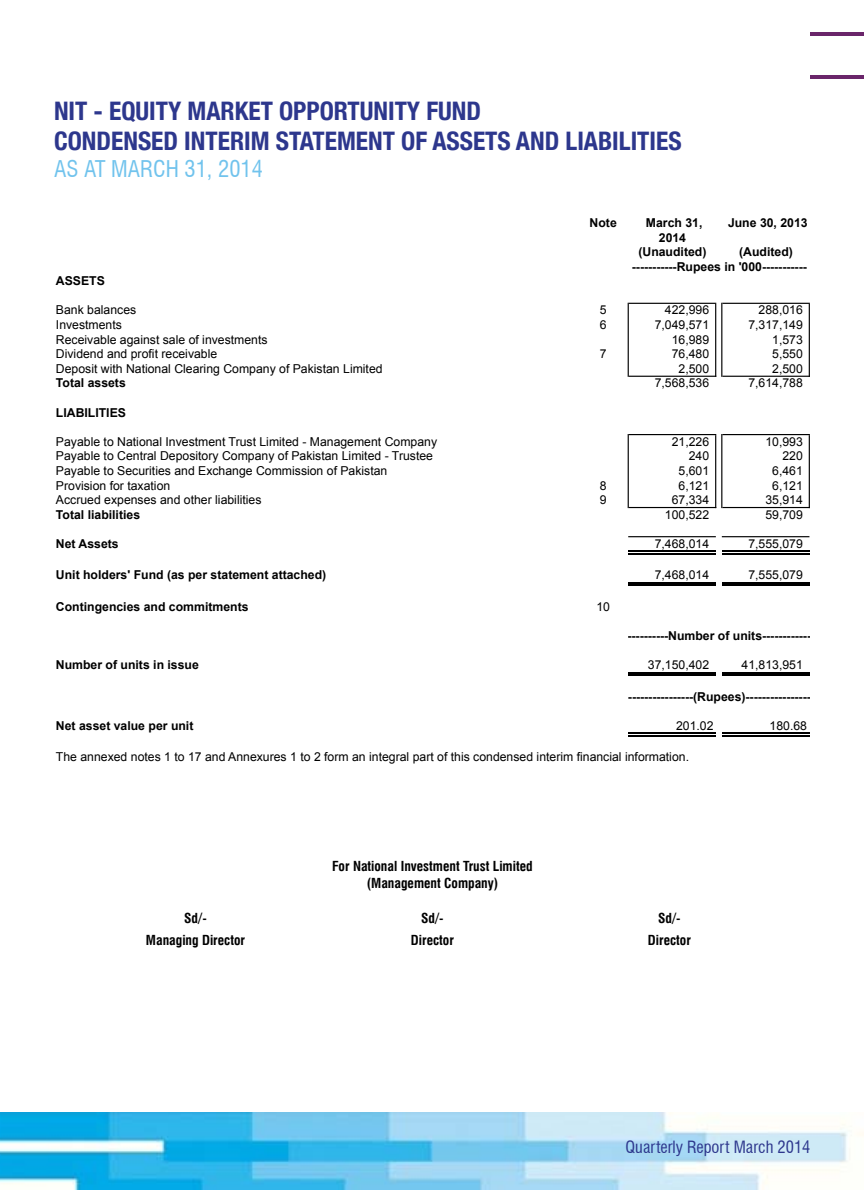
<style>
.page{position:relative;width:864px;height:1190px;background:#fff}
.page>*{position:absolute;margin:0;border:0;box-sizing:border-box;transform-origin:0 0}
.t1{font:700 condensed 25.5px/30.6px "Helvetica Neue";color:#2d378d}
.t2{font:condensed 22.5px "Swiss 721 BT";color:#71c3ed}
.t3{font:condensed 16.5px "Swiss 721 BT";color:#2d378d}
.t4{font:700 condensed 13.5px/16.2px "Swiss 721 BT";color:#000;text-align:center}
.t5{font:12.3px "Arial";color:#000}
.t6{font:700 12.3px/14.5px "Arial";color:#000;text-align:center}
</style>
<div class="page">
<img style="left:0;top:1112px;width:864px;height:77px">
<hr style="left:810px;top:76px;width:54px;height:3px;background:#6a256a">
<hr style="left:810px;top:32px;width:54px;height:4px;background:#6a256a">
<hr style="left:629px;top:303px;width:87px;height:1px;background:#000">
<hr style="left:629px;top:375px;width:87px;height:2px;background:#000">
<hr style="left:628px;top:303px;width:1px;height:74px;background:#000">
<hr style="left:715px;top:304px;width:1px;height:73px;background:#000">
<hr style="left:629px;top:434px;width:87px;height:1px;background:#000">
<hr style="left:721px;top:303px;width:1px;height:74px;background:#000">
<hr style="left:809px;top:304px;width:1px;height:73px;background:#000">
<hr style="left:629px;top:507px;width:87px;height:1px;background:#000">
<hr style="left:628px;top:536px;width:88px;height:1px;background:#000">
<hr style="left:628px;top:550px;width:88px;height:2px;background:#000">
<hr style="left:628px;top:553px;width:88px;height:1px;background:#000">
<hr style="left:628px;top:582px;width:88px;height:1px;background:#000">
<hr style="left:628px;top:584px;width:88px;height:1px;background:#000">
<hr style="left:628px;top:672px;width:88px;height:1px;background:#000">
<hr style="left:628px;top:674px;width:88px;height:1px;background:#000">
<hr style="left:628px;top:732px;width:88px;height:2px;background:#000">
<hr style="left:628px;top:735px;width:88px;height:1px;background:#000">
<hr style="left:628px;top:434px;width:1px;height:74px;background:#000">
<hr style="left:715px;top:435px;width:1px;height:73px;background:#000">
<hr style="left:721px;top:434px;width:1px;height:74px;background:#000">
<hr style="left:809px;top:435px;width:1px;height:73px;background:#000">
<hr style="left:722px;top:303px;width:88px;height:1px;background:#000">
<hr style="left:722px;top:375px;width:88px;height:2px;background:#000">
<hr style="left:722px;top:434px;width:88px;height:1px;background:#000">
<hr style="left:722px;top:507px;width:88px;height:1px;background:#000">
<hr style="left:722px;top:536px;width:87px;height:1px;background:#000">
<hr style="left:722px;top:550px;width:87px;height:2px;background:#000">
<hr style="left:722px;top:553px;width:87px;height:1px;background:#000">
<hr style="left:722px;top:582px;width:87px;height:1px;background:#000">
<hr style="left:722px;top:584px;width:87px;height:1px;background:#000">
<hr style="left:722px;top:672px;width:87px;height:1px;background:#000">
<hr style="left:722px;top:674px;width:87px;height:1px;background:#000">
<hr style="left:722px;top:732px;width:87px;height:2px;background:#000">
<hr style="left:722px;top:735px;width:87px;height:1px;background:#000">
<h1 class="t1" style="left:54px;top:95px;width:629px">NIT - EQUITY MARKET OPPORTUNITY FUND<br>CONDENSED INTERIM STATEMENT OF ASSETS AND LIABILITIES</h1>
<h2 class="t2" style="left:54px;top:156px;width:210px">AS AT MARCH 31, 2014</h2>
<p class="t6" style="left:590px;top:216px;width:29px">Note</p>
<p class="t6" style="left:646px;top:216px;width:58px">March 31,<br>2014</p>
<p class="t6" style="left:728px;top:216px;width:81px">June 30, 2013</p>
<p class="t6" style="left:638px;top:245px;width:70px">(Unaudited)</p>
<p class="t6" style="left:632px;top:245px;width:177px;text-align:left;text-indent:107px">(Audited) -----------Rupees in '000-----------</p>
<p class="t6" style="left:56px;top:274px;width:51px">ASSETS</p>
<p class="t5" style="left:56px;top:302px;width:82px">Bank balances</p>
<p class="t5" style="left:600px;top:302px;width:8px">5</p>
<p class="t5" style="left:665px;top:302px;width:46px">422,996</p>
<p class="t5" style="left:759px;top:302px;width:46px">288,016</p>
<p class="t5" style="left:56px;top:317px;width:68px">Investments</p>
<p class="t5" style="left:600px;top:317px;width:8px">6</p>
<p class="t5" style="left:655px;top:317px;width:56px">7,049,571</p>
<p class="t5" style="left:748px;top:317px;width:56px">7,317,149</p>
<p class="t5" style="left:56px;top:331px;width:213px">Receivable against sale of investments</p>
<p class="t5" style="left:672px;top:331px;width:39px">16,989</p>
<p class="t5" style="left:772px;top:331px;width:32px">1,573</p>
<p class="t5" style="left:56px;top:346px;width:163px">Dividend and profit receivable</p>
<p class="t5" style="left:600px;top:346px;width:8px">7</p>
<p class="t5" style="left:672px;top:346px;width:39px">76,480</p>
<p class="t5" style="left:772px;top:346px;width:32px">5,550</p>
<p class="t5" style="left:56px;top:360px;width:328px">Deposit with National Clearing Company of Pakistan Limited</p>
<p class="t5" style="left:679px;top:360px;width:32px">2,500</p>
<p class="t5" style="left:772px;top:360px;width:32px">2,500</p>
<p class="t6" style="left:56px;top:376px;width:71px">Total assets</p>
<p class="t5" style="left:655px;top:375px;width:56px">7,568,536</p>
<p class="t5" style="left:748px;top:375px;width:56px">7,614,788</p>
<p class="t6" style="left:56px;top:405px;width:72px">LIABILITIES</p>
<p class="t5" style="left:56px;top:433px;width:383px">Payable to National Investment Trust Limited - Management Company</p>
<p class="t5" style="left:672px;top:433px;width:39px">21,226</p>
<p class="t5" style="left:765px;top:433px;width:39px">10,993</p>
<p class="t5" style="left:56px;top:448px;width:379px">Payable to Central Depository Company of Pakistan Limited - Trustee</p>
<p class="t5" style="left:689px;top:448px;width:22px">240</p>
<p class="t5" style="left:782px;top:448px;width:22px">220</p>
<p class="t5" style="left:56px;top:462px;width:333px">Payable to Securities and Exchange Commission of Pakistan</p>
<p class="t5" style="left:679px;top:462px;width:32px">5,601</p>
<p class="t5" style="left:772px;top:462px;width:32px">6,461</p>
<p class="t5" style="left:56px;top:477px;width:116px">Provision for taxation</p>
<p class="t5" style="left:600px;top:477px;width:8px">8</p>
<p class="t5" style="left:679px;top:477px;width:32px">6,121</p>
<p class="t5" style="left:772px;top:477px;width:32px">6,121</p>
<p class="t5" style="left:56px;top:491px;width:207px">Accrued expenses and other liabilities</p>
<p class="t5" style="left:600px;top:491px;width:8px">9</p>
<p class="t5" style="left:672px;top:491px;width:39px">67,334</p>
<p class="t5" style="left:765px;top:491px;width:39px">35,914</p>
<p class="t6" style="left:56px;top:507px;width:86px">Total liabilities</p>
<p class="t5" style="left:665px;top:506px;width:46px">100,522</p>
<p class="t5" style="left:765px;top:506px;width:39px">59,709</p>
<p class="t6" style="left:56px;top:536px;width:64px">Net Assets</p>
<p class="t5" style="left:655px;top:535px;width:56px">7,468,014</p>
<p class="t5" style="left:748px;top:535px;width:56px">7,555,079</p>
<p class="t6" style="left:56px;top:568px;width:272px">Unit holders' Fund (as per statement attached)</p>
<p class="t5" style="left:655px;top:567px;width:56px">7,468,014</p>
<p class="t5" style="left:748px;top:567px;width:56px">7,555,079</p>
<p class="t6" style="left:56px;top:599px;width:194px">Contingencies and commitments</p>
<p class="t5" style="left:596px;top:598px;width:15px">10</p>
<p class="t6" style="left:611px;top:629px;width:218px">--------------Number of units----------------</p>
<p class="t6" style="left:56px;top:658px;width:144px">Number of units in issue</p>
<p class="t5" style="left:648px;top:657px;width:63px">37,150,402</p>
<p class="t5" style="left:742px;top:657px;width:63px">41,813,951</p>
<p class="t6" style="left:620px;top:689px;width:201px">------------------(Rupees)------------------</p>
<p class="t6" style="left:56px;top:718px;width:139px">Net asset value per unit</p>
<p class="t5" style="left:676px;top:717px;width:39px">201.02</p>
<p class="t5" style="left:770px;top:717px;width:39px">180.68</p>
<p class="t5" style="left:56px;top:749px;width:635px">The annexed notes 1 to 17 and Annexures 1 to 2 form an integral part of this condensed interim financial information.</p>
<p class="t4" style="left:332px;top:858px;width:202px">For National Investment Trust Limited (Management Company)</p>
<p class="t4" style="left:184px;top:910px;width:24px">Sd/-</p>
<p class="t4" style="left:421px;top:910px;width:24px">Sd/-</p>
<p class="t4" style="left:658px;top:910px;width:24px">Sd/-</p>
<p class="t4" style="left:146px;top:932px;width:101px">Managing Director</p>
<p class="t4" style="left:411px;top:932px;width:45px">Director</p>
<p class="t4" style="left:648px;top:932px;width:45px">Director</p>
<h3 class="t3" style="left:626px;top:1136px;width:186px">Quarterly Report March 2014</h3>
</div>
